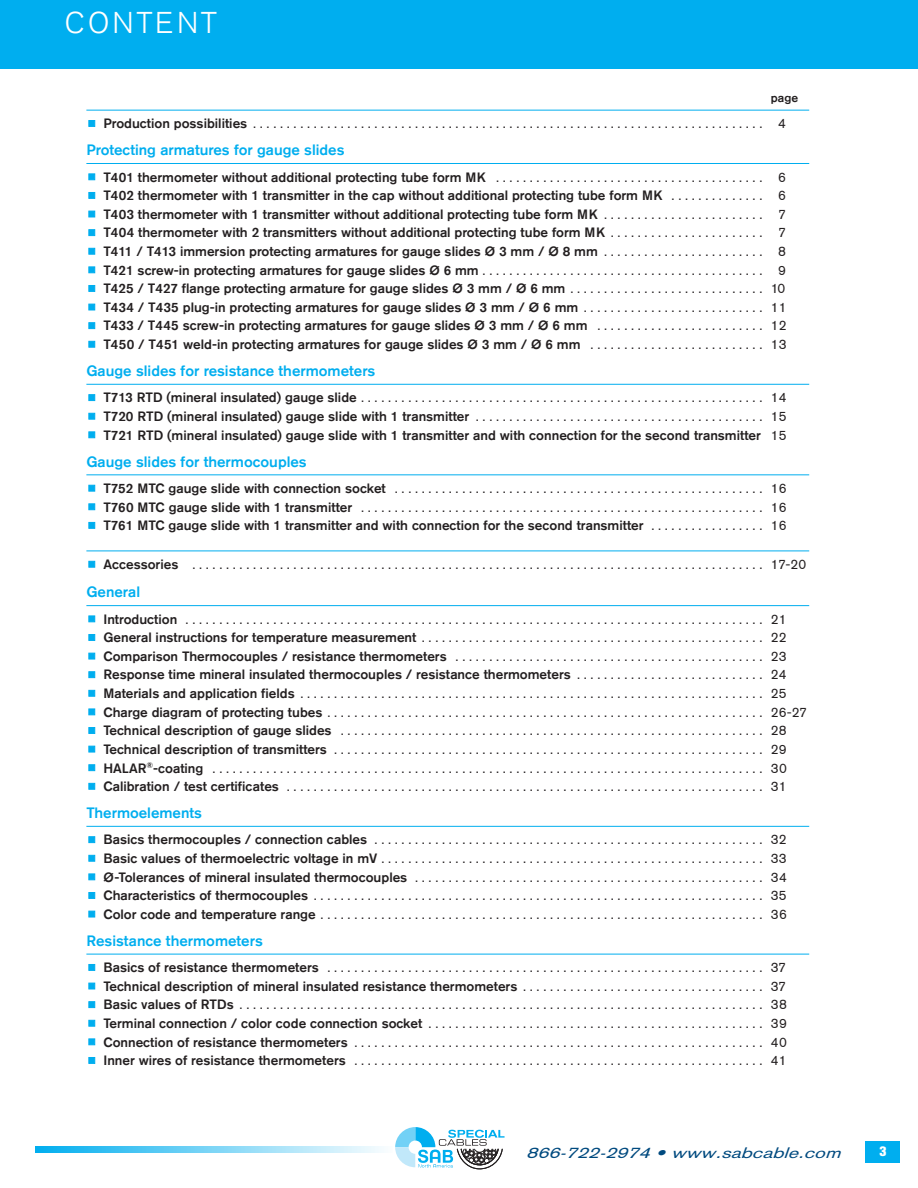
<style>
.page{position:relative;width:918px;height:1188px;background:#fff}
.page>*{position:absolute;margin:0;border:0;box-sizing:border-box;transform-origin:0 0}
.t1{font:300 30px "Akzidenz Grotesk Std";letter-spacing:.095em;color:#fff}
.t2{font:500 15px "Akzidenz Grotesk Std";color:#00aeef}
.t3{font:italic 15px "Akzidenz Grotesk";letter-spacing:.015em;color:#004a7f;scale:1.3 1}
.t4{font:13.5px "Akzidenz Grotesk Std";color:#231f20}
.t5{font:500 13.5px "Akzidenz Grotesk Std";color:#231f20}
.t6{font:800 13.5px "Akzidenz Grotesk BQ";color:#fff}
.t7{font:500 12px "Akzidenz Grotesk Std";color:#231f20}
.s1{font-weight:500}
.s2{font-weight:400}
</style>
<div class="page">
<div style="left:865px;top:1141px;width:34px;height:22px;background:#00aeef"></div>
<svg style="left:395px;top:1127px;width:110px;height:43px"></svg>
<svg style="left:35px;top:1146px;width:347px;height:7px;background:#7ad4f6"></svg>
<hr style="left:86px;top:110px;width:723px;height:1px;background:#00aeef">
<hr style="left:86px;top:163px;width:723px;height:1px;background:#00aeef">
<hr style="left:86px;top:384px;width:723px;height:1px;background:#00aeef">
<hr style="left:86px;top:474px;width:723px;height:1px;background:#00aeef">
<hr style="left:86px;top:551px;width:723px;height:1px;background:#00aeef">
<hr style="left:86px;top:605px;width:723px;height:1px;background:#00aeef">
<hr style="left:86px;top:826px;width:723px;height:1px;background:#00aeef">
<hr style="left:86px;top:954px;width:723px;height:1px;background:#00aeef">
<div style="left:0;top:0;width:918px;height:68px;background:#00aeef"></div>
<p class="t1" style="left:65px;top:6px;width:154px">CONTENT</p>
<p class="t7" style="left:771px;top:90px;width:29px">page</p>
<p class="t4" style="left:103px;top:116px;width:684px"><span class="s1">Production possibilities</span> . . . . . . . . . . . . . . . . . . . . . . . . . . . . . . . . . . . . . . . . . . . . . . . . . . . . . . . . . . . . . . . . . . . . . . . . . . . . 4</p>
<p class="t2" style="left:86px;top:141px;width:260px">Protecting armatures for gauge slides</p>
<p class="t5" style="left:103px;top:169px;width:684px">T401 thermometer without additional protecting tube form MK <span class="s2">. . . . . . . . . . . . . . . . . . . . . . . . . . . . . . . . . . . . . . . . 6</span></p>
<p class="t5" style="left:103px;top:187px;width:684px">T402 thermometer with 1 transmitter in the cap without additional protecting tube form MK <span class="s2">. . . . . . . . . . . . . . 6</span></p>
<p class="t5" style="left:103px;top:206px;width:684px">T403 thermometer with 1 transmitter without additional protecting tube form MK <span class="s2">. . . . . . . . . . . . . . . . . . . . . . . . 7</span></p>
<p class="t5" style="left:103px;top:224px;width:684px">T404 thermometer with 2 transmitters without additional protecting tube form MK <span class="s2">. . . . . . . . . . . . . . . . . . . . . . . 7</span></p>
<p class="t5" style="left:103px;top:243px;width:684px">T411 / T413 immersion protecting armatures for gauge slides Ø 3 mm / Ø 8 mm <span class="s2">. . . . . . . . . . . . . . . . . . . . . . . . 8</span></p>
<p class="t5" style="left:103px;top:262px;width:684px">T421 screw-in protecting armatures for gauge slides Ø 6 mm <span class="s2">. . . . . . . . . . . . . . . . . . . . . . . . . . . . . . . . . . . . . . . . . . 9</span></p>
<p class="t5" style="left:103px;top:280px;width:683px">T425 / T427 flange protecting armature for gauge slides Ø 3 mm / Ø 6 mm <span class="s2">. . . . . . . . . . . . . . . . . . . . . . . . . . . . . 10</span></p>
<p class="t5" style="left:103px;top:299px;width:685px">T434 / T435 plug-in protecting armatures for gauge slides Ø 3 mm / Ø 6 mm <span class="s2">. . . . . . . . . . . . . . . . . . . . . . . . . . . 11</span></p>
<p class="t5" style="left:103px;top:317px;width:685px">T433 / T445 screw-in protecting armatures for gauge slides Ø 3 mm / Ø 6 mm <span class="s2">. . . . . . . . . . . . . . . . . . . . . . . . . 12</span></p>
<p class="t5" style="left:103px;top:336px;width:685px">T450 / T451 weld-in protecting armatures for gauge slides Ø 3 mm / Ø 6 mm <span class="s2">. . . . . . . . . . . . . . . . . . . . . . . . . . 13</span></p>
<p class="t2" style="left:86px;top:362px;width:291px">Gauge slides for resistance thermometers</p>
<p class="t4" style="left:103px;top:390px;width:685px"><span class="s1">T713 RTD (mineral insulated) gauge slide</span> . . . . . . . . . . . . . . . . . . . . . . . . . . . . . . . . . . . . . . . . . . . . . . . . . . . . . . . . . . . . 14</p>
<p class="t5" style="left:103px;top:408px;width:685px">T720 RTD (mineral insulated) gauge slide with 1 transmitter <span class="s2">. . . . . . . . . . . . . . . . . . . . . . . . . . . . . . . . . . . . . . . . . . . 15</span></p>
<p class="t5" style="left:103px;top:427px;width:685px">T721 RTD (mineral insulated) gauge slide with 1 transmitter and with connection for the second transmitter <span class="s2">15</span></p>
<p class="t2" style="left:86px;top:452px;width:222px">Gauge slides for thermocouples</p>
<p class="t4" style="left:103px;top:480px;width:685px"><span class="s1">T752 MTC gauge slide with connection socket</span> . . . . . . . . . . . . . . . . . . . . . . . . . . . . . . . . . . . . . . . . . . . . . . . . . . . . . . . 16</p>
<p class="t4" style="left:103px;top:499px;width:685px"><span class="s1">T760 MTC gauge slide with 1 transmitter</span> . . . . . . . . . . . . . . . . . . . . . . . . . . . . . . . . . . . . . . . . . . . . . . . . . . . . . . . . . . . . 16</p>
<p class="t5" style="left:103px;top:517px;width:685px">T761 MTC gauge slide with 1 transmitter and with connection for the second transmitter <span class="s2">. . . . . . . . . . . . . . . . . 16</span></p>
<p class="t4" style="left:103px;top:556px;width:704px"><span class="s1">Accessories</span> . . . . . . . . . . . . . . . . . . . . . . . . . . . . . . . . . . . . . . . . . . . . . . . . . . . . . . . . . . . . . . . . . . . . . . . . . . . . . . . . . . . . . 17-20</p>
<p class="t2" style="left:86px;top:583px;width:55px">General</p>
<p class="t4" style="left:103px;top:611px;width:685px"><span class="s1">Introduction</span> . . . . . . . . . . . . . . . . . . . . . . . . . . . . . . . . . . . . . . . . . . . . . . . . . . . . . . . . . . . . . . . . . . . . . . . . . . . . . . . . . . . . . . 21</p>
<p class="t4" style="left:103px;top:630px;width:685px"><span class="s1">General instructions for temperature measurement</span> . . . . . . . . . . . . . . . . . . . . . . . . . . . . . . . . . . . . . . . . . . . . . . . . . . . 22</p>
<p class="t4" style="left:103px;top:648px;width:685px"><span class="s1">Comparison Thermocouples / resistance thermometers</span> . . . . . . . . . . . . . . . . . . . . . . . . . . . . . . . . . . . . . . . . . . . . . . 23</p>
<p class="t5" style="left:103px;top:666px;width:685px">Response time mineral insulated thermocouples / resistance thermometers <span class="s2">. . . . . . . . . . . . . . . . . . . . . . . . . . . . 24</span></p>
<p class="t4" style="left:103px;top:685px;width:685px"><span class="s1">Materials and application fields</span> . . . . . . . . . . . . . . . . . . . . . . . . . . . . . . . . . . . . . . . . . . . . . . . . . . . . . . . . . . . . . . . . . . . . . 25</p>
<p class="t4" style="left:103px;top:704px;width:705px"><span class="s1">Charge diagram of protecting tubes</span> . . . . . . . . . . . . . . . . . . . . . . . . . . . . . . . . . . . . . . . . . . . . . . . . . . . . . . . . . . . . . . . . . 26-27</p>
<p class="t4" style="left:103px;top:723px;width:685px"><span class="s1">Technical description of gauge slides</span> . . . . . . . . . . . . . . . . . . . . . . . . . . . . . . . . . . . . . . . . . . . . . . . . . . . . . . . . . . . . . . . 28</p>
<p class="t4" style="left:103px;top:741px;width:685px"><span class="s1">Technical description of transmitters</span> . . . . . . . . . . . . . . . . . . . . . . . . . . . . . . . . . . . . . . . . . . . . . . . . . . . . . . . . . . . . . . . . 29</p>
<p class="t4" style="left:103px;top:760px;width:685px"><span class="s1">HALAR</span><sup>®</sup><span class="s1">-coating</span> . . . . . . . . . . . . . . . . . . . . . . . . . . . . . . . . . . . . . . . . . . . . . . . . . . . . . . . . . . . . . . . . . . . . . . . . . . . . . . . . . . 30</p>
<p class="t4" style="left:103px;top:778px;width:685px"><span class="s1">Calibration / test certificates</span> . . . . . . . . . . . . . . . . . . . . . . . . . . . . . . . . . . . . . . . . . . . . . . . . . . . . . . . . . . . . . . . . . . . . . . . 31</p>
<p class="t2" style="left:86px;top:804px;width:117px">Thermoelements</p>
<p class="t4" style="left:103px;top:832px;width:685px"><span class="s1">Basics thermocouples / connection cables</span> . . . . . . . . . . . . . . . . . . . . . . . . . . . . . . . . . . . . . . . . . . . . . . . . . . . . . . . . . . 32</p>
<p class="t4" style="left:103px;top:850px;width:685px"><span class="s1">Basic values of thermoelectric voltage in mV</span> . . . . . . . . . . . . . . . . . . . . . . . . . . . . . . . . . . . . . . . . . . . . . . . . . . . . . . . . . 33</p>
<p class="t4" style="left:103px;top:869px;width:685px"><span class="s1">Ø-Tolerances of mineral insulated thermocouples</span> . . . . . . . . . . . . . . . . . . . . . . . . . . . . . . . . . . . . . . . . . . . . . . . . . . . . 34</p>
<p class="t4" style="left:103px;top:888px;width:685px"><span class="s1">Characteristics of thermocouples</span> . . . . . . . . . . . . . . . . . . . . . . . . . . . . . . . . . . . . . . . . . . . . . . . . . . . . . . . . . . . . . . . . . . . 35</p>
<p class="t4" style="left:103px;top:906px;width:685px"><span class="s1">Color code and temperature range</span> . . . . . . . . . . . . . . . . . . . . . . . . . . . . . . . . . . . . . . . . . . . . . . . . . . . . . . . . . . . . . . . . . . 36</p>
<p class="t2" style="left:86px;top:932px;width:178px">Resistance thermometers</p>
<p class="t4" style="left:103px;top:960px;width:684px"><span class="s1">Basics of resistance thermometers</span> . . . . . . . . . . . . . . . . . . . . . . . . . . . . . . . . . . . . . . . . . . . . . . . . . . . . . . . . . . . . . . . . . 37</p>
<p class="t5" style="left:103px;top:978px;width:684px">Technical description of mineral insulated resistance thermometers <span class="s2">. . . . . . . . . . . . . . . . . . . . . . . . . . . . . . . . . . . . 37</span></p>
<p class="t4" style="left:103px;top:997px;width:685px"><span class="s1">Basic values of RTDs</span> . . . . . . . . . . . . . . . . . . . . . . . . . . . . . . . . . . . . . . . . . . . . . . . . . . . . . . . . . . . . . . . . . . . . . . . . . . . . . . 38</p>
<p class="t4" style="left:103px;top:1015px;width:685px"><span class="s1">Terminal connection / color code connection socket</span> . . . . . . . . . . . . . . . . . . . . . . . . . . . . . . . . . . . . . . . . . . . . . . . . . . 39</p>
<p class="t4" style="left:103px;top:1034px;width:685px"><span class="s1">Connection of resistance thermometers</span> . . . . . . . . . . . . . . . . . . . . . . . . . . . . . . . . . . . . . . . . . . . . . . . . . . . . . . . . . . . . . 40</p>
<p class="t4" style="left:103px;top:1053px;width:685px"><span class="s1">Inner wires of resistance thermometers</span> . . . . . . . . . . . . . . . . . . . . . . . . . . . . . . . . . . . . . . . . . . . . . . . . . . . . . . . . . . . . . 41</p>
<p class="t3" style="left:526px;top:1144px;width:243px">866-722-2974 • www.sabcable.com</p>
<p class="t6" style="left:880px;top:1143px;width:9px">3</p>
</div>
